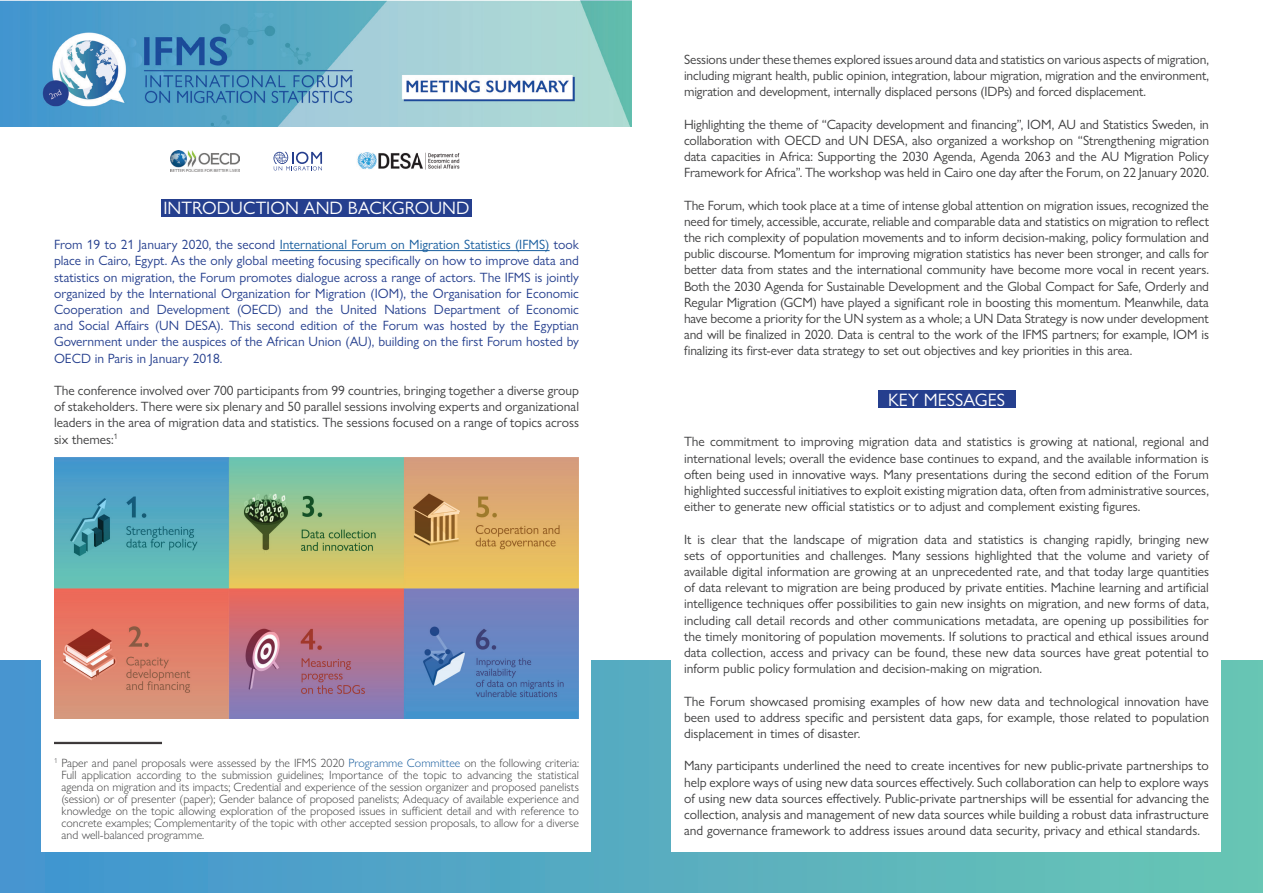
<style>
.page{position:relative;width:1263px;height:893px;background:#fff}
.page>*{position:absolute;margin:0;border:0;box-sizing:border-box;transform-origin:0 0}
.t1{font:18px "Gill Sans Nova";color:#fff}
.t2{font:13.5px/16.2px "Gill Sans Nova";color:#3e3e3f;text-align:justify}
.t3{font:13.5px/16.2px "Gill Sans Nova";color:#253f8e;text-align:justify}
.t4{font:300 12px/12px "Gill Sans Nova";color:#3e3e3f;text-align:justify}
.s1{color:#175d9e}
</style>
<div class="page">
<div style="left:1px;top:660px;width:1261px;height:233px;background:linear-gradient(to right,#4494d0,#69c5b3)"></div>
<div style="left:671px;top:529px;width:549px;height:322px;background:#fff"></div>
<div style="left:42px;top:529px;width:549px;height:322px;background:#fff"></div>
<hr style="left:280px;top:250px;width:270px;height:1px;background:#175d9e">
<hr style="left:54px;top:742px;width:108px;height:1px;background:#231f20">
<hr style="left:54px;top:743px;width:108px;height:1px;background:#231f20">
<img style="left:0;top:0;width:631px;height:126px">
<div style="left:161px;top:199px;width:310px;height:17px;background:#253f8e"></div>
<div style="left:878px;top:390px;width:137px;height:18px;background:#253f8e"></div>
<img style="left:54px;top:457px;width:525px;height:262px">
<img style="left:171px;top:151px;width:68px;height:21px">
<svg style="left:273px;top:152px;width:49px;height:18px"></svg>
<img style="left:357px;top:152px;width:103px;height:18px">
<p class="t1" style="left:164px;top:197px;width:307px">INTRODUCTION AND BACKGROUND</p>
<p class="t3" style="left:54px;top:236px;width:526px">From 19 to 21 January 2020, the second <span class="s1">International Forum on Migration Statistics (IFMS)</span> took place in Cairo, Egypt. As the only global meeting focusing specifically on how to improve data and statistics on migration, the Forum promotes dialogue across a range of actors. The IFMS is jointly organized by the International Organization for Migration (IOM), the Organisation for Economic Cooperation and Development (OECD) and the United Nations Department of Economic and Social Affairs (UN DESA). This second edition of the Forum was hosted by the Egyptian Government under the auspices of the African Union (AU), building on the first Forum hosted by OECD in Paris in January 2018.</p>
<p class="t2" style="left:54px;top:382px;width:526px">The conference involved over 700 participants from 99 countries, bringing together a diverse group of stakeholders. There were six plenary and 50 parallel sessions involving experts and organizational leaders in the area of migration data and statistics. The sessions focused on a range of topics across six themes:<sup>1</sup></p>
<p class="t4" style="left:62px;top:757px;width:519px;text-indent:-8px"><sup>1</sup> Paper and panel proposals were assessed by the IFMS 2020 <span class="s1">Programme Committee</span> on the following criteria:<br>Full application according to the submission guidelines; Importance of the topic to advancing the statistical agenda on migration and its impacts; Credential and experience of the session organizer and proposed panelists (session) or of presenter (paper); Gender balance of proposed panelists; Adequacy of available experience and knowledge on the topic allowing exploration of the proposed issues in sufficient detail and with reference to concrete examples; Complementarity of the topic with other accepted session proposals, to allow for a diverse and well-balanced programme.</p>
<p class="t2" style="left:684px;top:51px;width:526px">Sessions under these themes explored issues around data and statistics on various aspects of migration, including migrant health, public opinion, integration, labour migration, migration and the environment, migration and development, internally displaced persons (IDPs) and forced displacement.</p>
<p class="t2" style="left:684px;top:116px;width:526px">Highlighting the theme of “Capacity development and financing”, IOM, AU and Statistics Sweden, in collaboration with OECD and UN DESA, also organized a workshop on “Strengthening migration data capacities in Africa: Supporting the 2030 Agenda, Agenda 2063 and the AU Migration Policy Framework for Africa”. The workshop was held in Cairo one day after the Forum, on 22 January 2020.</p>
<p class="t2" style="left:684px;top:197px;width:526px">The Forum, which took place at a time of intense global attention on migration issues, recognized the need for timely, accessible, accurate, reliable and comparable data and statistics on migration to reflect the rich complexity of population movements and to inform decision-making, policy formulation and public discourse. Momentum for improving migration statistics has never been stronger, and calls for better data from states and the international community have become more vocal in recent years.<br>Both the 2030 Agenda for Sustainable Development and the Global Compact for Safe, Orderly and Regular Migration (GCM) have played a significant role in boosting this momentum. Meanwhile, data have become a priority for the UN system as a whole; a UN Data Strategy is now under development and will be finalized in 2020. Data is central to the work of the IFMS partners; for example, IOM is finalizing its first-ever data strategy to set out objectives and key priorities in this area.</p>
<p class="t1" style="left:888px;top:389px;width:118px">KEY MESSAGES</p>
<p class="t2" style="left:684px;top:434px;width:526px">The commitment to improving migration data and statistics is growing at national, regional and international levels; overall the evidence base continues to expand, and the available information is often being used in innovative ways. Many presentations during the second edition of the Forum highlighted successful initiatives to exploit existing migration data, often from administrative sources, either to generate new official statistics or to adjust and complement existing figures.</p>
<p class="t2" style="left:684px;top:531px;width:526px">It is clear that the landscape of migration data and statistics is changing rapidly, bringing new sets of opportunities and challenges. Many sessions highlighted that the volume and variety of available digital information are growing at an unprecedented rate, and that today large quantities of data relevant to migration are being produced by private entities. Machine learning and artificial intelligence techniques offer possibilities to gain new insights on migration, and new forms of data, including call detail records and other communications metadata, are opening up possibilities for the timely monitoring of population movements. If solutions to practical and ethical issues around data collection, access and privacy can be found, these new data sources have great potential to inform public policy formulation and decision-making on migration.</p>
<p class="t2" style="left:684px;top:693px;width:526px">The Forum showcased promising examples of how new data and technological innovation have been used to address specific and persistent data gaps, for example, those related to population displacement in times of disaster.</p>
<p class="t2" style="left:684px;top:758px;width:526px">Many participants underlined the need to create incentives for new public-private partnerships to help explore ways of using new data sources effectively. Such collaboration can help to explore ways of using new data sources effectively. Public-private partnerships will be essential for advancing the collection, analysis and management of new data sources while building a robust data infrastructure and governance framework to address issues around data security, privacy and ethical standards.</p>
</div>
